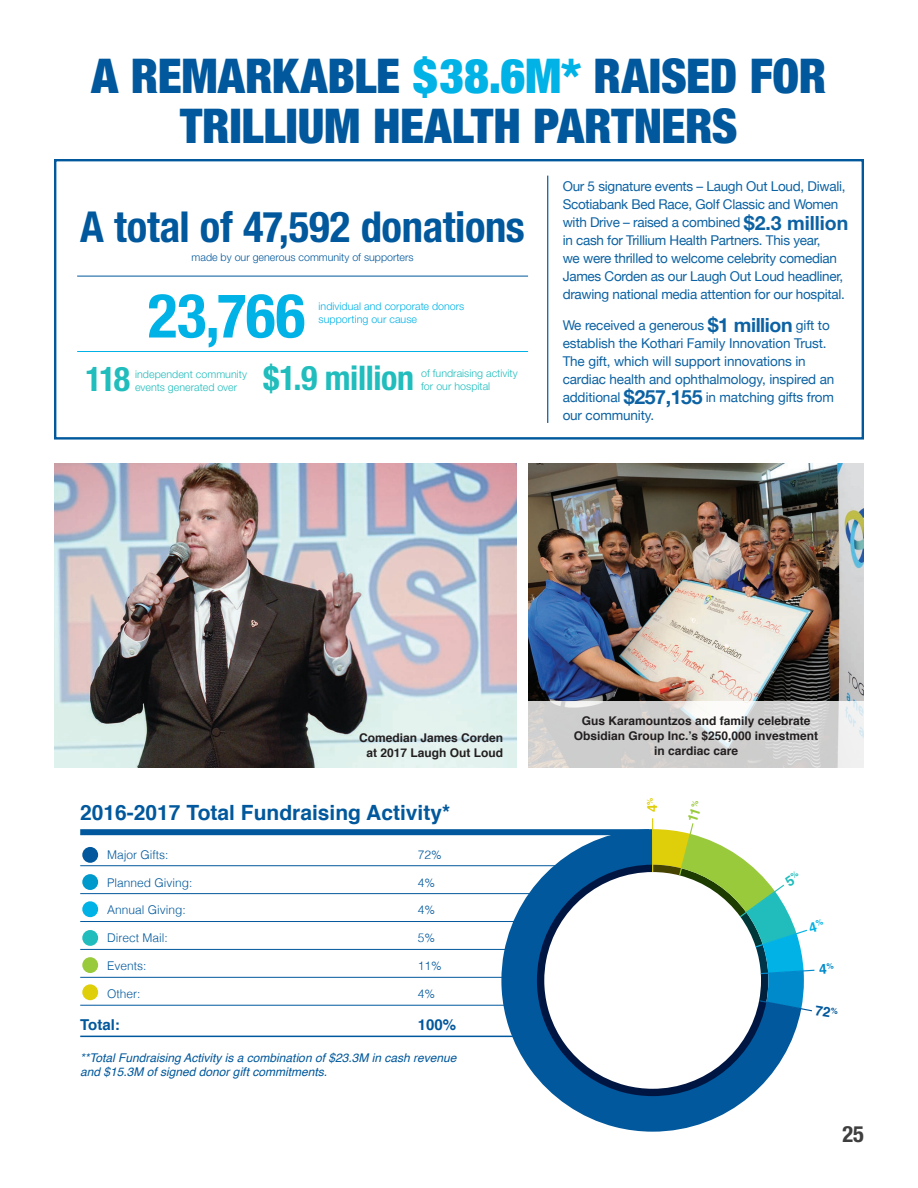
<style>
.page{position:relative;width:918px;height:1188px;background:#fff}
.page>*{position:absolute;margin:0;border:0;box-sizing:border-box;transform-origin:0 0}
.t1{font:700 condensed 61.2px "Helvetica Neue";color:#00b2e6}
.t2{font:900 condensed 48px/50.4px "Helvetica Neue";letter-spacing:-.005em;color:#01589c;text-align:center}
.t3{font:700 condensed 42.75px "Helvetica Neue";letter-spacing:-.01em;color:#01589c}
.t4{font:700 condensed 34.05px "Helvetica Neue";letter-spacing:-.01em;color:#21bdbd}
.t5{font:700 condensed 22.5px "Helvetica Neue";color:#3e3e3f}
.t6{font:700 21px "Helvetica";color:#01589c}
.t7{font:700 15px "Helvetica";color:#01589c}
.t8{font:700 13.8px "Helvetica";color:#dfce0a}
.t9{font:13.5px/18px "Helvetica Neue";letter-spacing:-.02em;color:#0c62a3}
.t10{font:700 12px/15px "Helvetica";color:#231f20;text-align:right}
.t11{font:italic 12px/14.4px "Helvetica";color:#01589c}
.t12{font:300 12px "Helvetica";color:#01589c}
.t13{font:300 10.65px/12.8px "Helvetica Neue";letter-spacing:.005em;color:#21bdbd}
.t14{font:300 10.65px/12.8px "Helvetica Neue";letter-spacing:.005em;color:#00b2e6}
.t15{font:300 10.65px "Helvetica Neue";color:#01589c}
.s1{color:#00b2e6}
.s2{font-weight:700;font-size:19.5px}
</style>
<div class="page">
<div style="left:54px;top:159px;width:810px;height:281px;border:2px solid #01589c"></div>
<hr style="left:77px;top:351px;width:451px;height:1px;background:#00b2e6">
<hr style="left:77px;top:276px;width:451px;height:1px;background:#01589c">
<img style="left:54px;top:463px;width:462px;height:305px">
<svg style="left:501px;top:829px;width:298px;height:303px"></svg>
<hr style="left:652px;top:818px;width:1px;height:54px;background:#dfce0a">
<div style="left:80px;top:829px;width:569px;height:6px;background:#01589c"></div>
<hr style="left:80px;top:865px;width:484px;height:1px;background:#01589c">
<hr style="left:80px;top:893px;width:457px;height:1px;background:#01589c">
<hr style="left:80px;top:921px;width:436px;height:1px;background:#01589c">
<hr style="left:80px;top:949px;width:430px;height:1px;background:#01589c">
<hr style="left:80px;top:977px;width:430px;height:1px;background:#01589c">
<hr style="left:80px;top:1005px;width:436px;height:1px;background:#01589c">
<hr style="left:80px;top:1036px;width:443px;height:1px;background:#01589c">
<div style="left:82px;top:847px;width:16px;height:16px;background:#01589c;border-radius:50%"></div>
<div style="left:82px;top:901px;width:16px;height:16px;background:#00b2e6;border-radius:50%"></div>
<div style="left:82px;top:930px;width:16px;height:16px;background:#21bdbd;border-radius:50%"></div>
<div style="left:82px;top:957px;width:16px;height:16px;background:#99ca3b;border-radius:50%"></div>
<div style="left:82px;top:984px;width:16px;height:16px;background:#dfce0a;border-radius:50%"></div>
<div style="left:82px;top:874px;width:16px;height:16px;background:#09c;border-radius:50%"></div>
<hr style="left:547px;top:176px;width:1px;height:247px;background:#01589c">
<img style="left:528px;top:463px;width:336px;height:238px">
<svg style="left:528px;top:701px;width:336px;height:67px;fill:#cececd"></svg>
<svg style="left:653px;top:818px;width:162px;height:200px"></svg>
<p class="t2" style="left:92px;top:50px;width:736px">A REMARKABLE <span class="s1">$38.6M*</span> RAISED FOR<br>TRILLIUM HEALTH PARTNERS</p>
<p class="t3" style="left:80px;top:192px;width:446px">A total of 47,592 donations</p>
<p class="t15" style="left:192px;top:248px;width:224px">made by our generous community of supporters</p>
<p class="t14" style="left:319px;top:299px;width:147px">individual and corporate donors supporting our cause</p>
<p class="t1" style="left:148px;top:265px;width:159px">23,766</p>
<p class="t4" style="left:86px;top:350px;width:46px">118</p>
<p class="t4" style="left:263px;top:350px;width:152px">$1.9 million</p>
<p class="t13" style="left:421px;top:366px;width:98px">of fundraising activity for our hospital</p>
<p class="t13" style="left:135px;top:367px;width:114px">independent community events generated over</p>
<p class="t9" style="left:563px;top:178px;width:287px">Our 5 signature events – Laugh Out Loud, Diwali, Scotiabank Bed Race, Golf Classic and Women with Drive – raised a combined <span class="s2">$2.3 million </span>in cash for Trillium Health Partners. This year,<br>we were thrilled to welcome celebrity comedian James Corden as our Laugh Out Loud headliner, drawing national media attention for our hospital.</p>
<p class="t9" style="left:563px;top:317px;width:273px">We received a generous <span class="s2">$1 million</span> gift to establish the Kothari Family Innovation Trust.<br>The gift, which will support innovations in cardiac health and ophthalmology, inspired an additional <span class="s2">$257,155</span> in matching gifts from our community.</p>
<p class="t10" style="left:359px;top:731px;width:146px;line-height:14.4px">Comedian James Corden at 2017 Laugh Out Loud</p>
<p class="t6" style="left:80px;top:796px;width:371px">2016-2017 Total Fundraising Activity*</p>
<p class="t12" style="left:107px;top:844px;width:63px">Major Gifts:</p>
<p class="t12" style="left:418px;top:844px;width:26px">72%</p>
<p class="t12" style="left:107px;top:872px;width:87px">Planned Giving:</p>
<p class="t12" style="left:418px;top:872px;width:19px">4%</p>
<p class="t12" style="left:107px;top:900px;width:80px">Annual Giving:</p>
<p class="t12" style="left:418px;top:900px;width:19px">4%</p>
<p class="t12" style="left:107px;top:928px;width:62px">Direct Mail:</p>
<p class="t12" style="left:418px;top:928px;width:19px">5%</p>
<p class="t12" style="left:107px;top:956px;width:41px">Events:</p>
<p class="t12" style="left:418px;top:956px;width:26px">11%</p>
<p class="t12" style="left:107px;top:984px;width:35px">Other:</p>
<p class="t12" style="left:418px;top:984px;width:19px">4%</p>
<p class="t7" style="left:80px;top:1012px;width:41px">Total:</p>
<p class="t7" style="left:418px;top:1012px;width:40px">100%</p>
<p class="t11" style="left:80px;top:1051px;width:378px">**Total Fundraising Activity is a combination of $23.3M in cash revenue and $15.3M of signed donor gift commitments.</p>
<p class="t10" style="left:574px;top:714px;width:246px;text-align:center">Gus Karamountzos and family celebrate<br>Obsidian Group Inc.’s $250,000 investment in cardiac care</p>
<p class="t8" style="left:641px;top:812px;width:16px;rotate:-90deg">4<sup>%</sup></p>
<h3 class="t5" style="left:842px;top:1120px;width:23px">25</h3>
</div>
